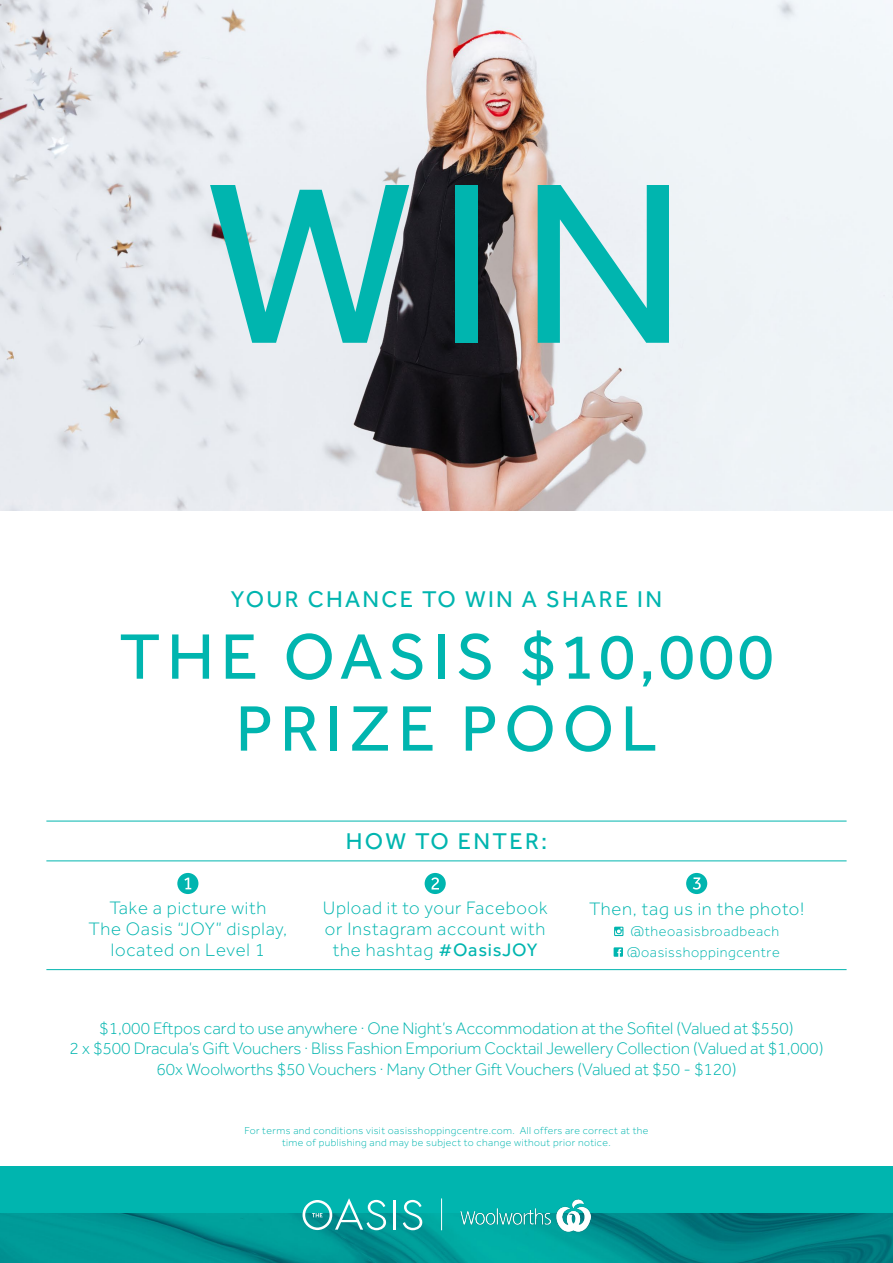
<style>
.page{position:relative;width:893px;height:1263px;background:#fff}
.page>*{position:absolute;margin:0;border:0;box-sizing:border-box;transform-origin:0 0}
.t1{font:236.55px "Effra";color:#00b5af}
.t2{font:66.3px/71.8px "Effra";letter-spacing:.1em;color:#00b5af;text-align:center}
.t3{font:23.55px "Effra";letter-spacing:.1em;color:#00b5af}
.t4{font:300 18.6px/20.7px "Effra";letter-spacing:.04em;color:#00b5af;text-align:center}
.t5{font:300 17.25px/20.7px "Effra";color:#00b5af;text-align:center}
.t6{font:300 14.55px/20.7px "Effra";letter-spacing:.04em;color:#00b5af}
.t7{font:300 10.5px/12px "Effra";letter-spacing:.04em;color:#00b5af;text-align:center}
.s1{font-weight:400}
</style>
<div class="page">
<img style="left:0;top:0;width:893px;height:510px">
<div style="left:0;top:1166px;width:893px;height:47px;background:#00b5af"></div>
<img style="left:0;top:1213px;width:893px;height:50px">
<div style="left:177px;top:873px;width:21px;height:21px;background:#00b5af;border-radius:50%"></div>
<svg style="left:184px;top:877px;width:7px;height:12px"></svg>
<div style="left:425px;top:873px;width:21px;height:21px;background:#00b5af;border-radius:50%"></div>
<svg style="left:431px;top:877px;width:8px;height:12px"></svg>
<svg style="left:614px;top:927px;width:9px;height:9px"></svg>
<svg style="left:614px;top:947px;width:9px;height:10px"></svg>
<div style="left:686px;top:873px;width:21px;height:21px;background:#00b5af;border-radius:50%"></div>
<svg style="left:693px;top:877px;width:8px;height:12px"></svg>
<hr style="left:46px;top:969px;width:801px;height:1px;background:#00b5af">
<hr style="left:46px;top:821px;width:801px;height:1px;background:#00b5af">
<hr style="left:46px;top:861px;width:801px;height:1px;background:#00b5af">
<hr style="left:393px;top:1200px;width:3px;height:29px;background:#fff">
<svg style="left:403px;top:1200px;width:19px;height:30px"></svg>
<svg style="left:303px;top:1198px;width:83px;height:32px"></svg>
<img style="left:461px;top:1200px;width:129px;height:31px">
<hr style="left:441px;top:1198px;width:1px;height:32px;background:#fff">
<h1 class="t1" style="left:206px;top:126px;width:482px">WIN</h1>
<h3 class="t3" style="left:231px;top:585px;width:433px">YOUR CHANCE TO WIN A SHARE IN</h3>
<h2 class="t2" style="left:119px;top:620px;width:656px">THE OASIS $10,000<br>PRIZE POOL</h2>
<h3 class="t3" style="left:346px;top:827px;width:203px">HOW TO ENTER:</h3>
<p class="t4" style="left:89px;top:898px;width:200px">Take a picture with<br>The Oasis “JOY” display, located on Level 1</p>
<p class="t4" style="left:323px;top:898px;width:226px">Upload it to your Facebook or Instagram account with the hashtag <span class="s1">#OasisJOY</span></p>
<p class="t4" style="left:589px;top:898px;width:217px">Then, tag us in the photo!</p>
<p class="t6" style="left:627px;top:921px;width:155px">@theoasisbroadbeach @oasisshoppingcentre</p>
<p class="t5" style="left:69px;top:1017px;width:755px">$1,000 Eftpos card to use anywhere · One Night’s Accommodation at the Sofitel (Valued at $550)<br>2 x $500 Dracula’s Gift Vouchers · Bliss Fashion Emporium Cocktail Jewellery Collection (Valued at $1,000)<br>60x Woolworths $50 Vouchers · Many Other Gift Vouchers (Valued at $50 - $120)</p>
<p class="t7" style="left:244px;top:1125px;width:405px">For terms and conditions visit oasisshoppingcentre.com. All offers are correct at the time of publishing and may be subject to change without prior notice.</p>
</div>
